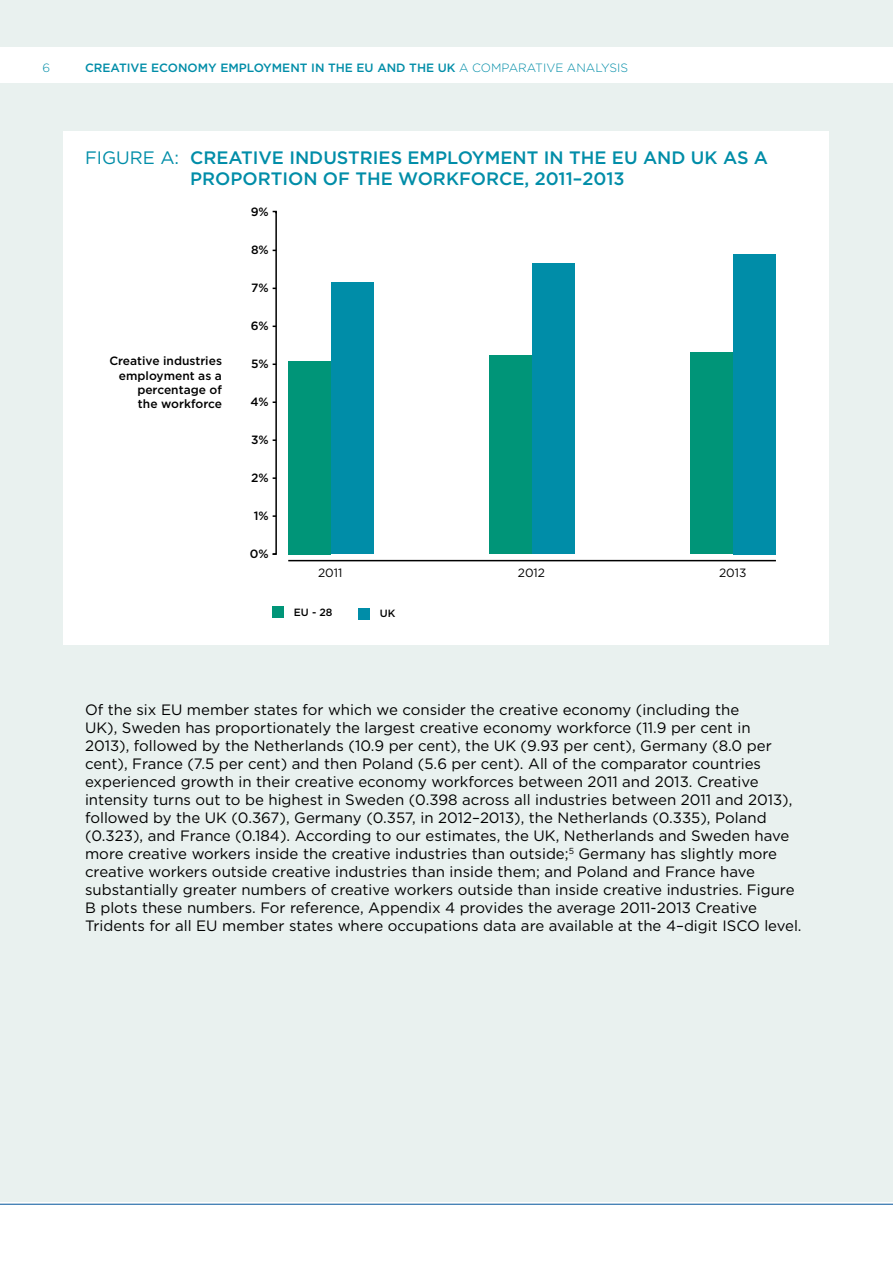
<style>
.page{position:relative;width:893px;height:1263px;background:#fff}
.page>*{position:absolute;margin:0;border:0;box-sizing:border-box;transform-origin:0 0}
.t1{font:500 18px/21px "Gotham HTF";color:#008da8}
.t2{font:15px/18px "Gotham HTF";color:#000}
.t3{font:500 12px/14.4px "Gotham HTF";color:#000;text-align:right}
.t4{font:500 12px "Gotham HTF";color:#008da8}
.t5{font:12px "Gotham HTF";color:#000}
.t6{font:300 12px "Gotham HTF";color:#008da8}
.t7{font:500 10.5px "Gotham HTF";color:#000}
.s1{font-weight:300}
.s2{font-weight:400}
</style>
<div class="page">
<div style="left:0;top:0;width:893px;height:47px;background:#e9f1ef"></div>
<div style="left:0;top:83px;width:893px;height:1119px;background:#e9f1ef"></div>
<hr style="left:0;top:1204px;width:893px;height:1px;background:#00539b">
<div style="left:64px;top:132px;width:765px;height:513px;background:#fff"></div>
<hr style="left:288px;top:560px;width:488px;height:1px;background:#000">
<svg style="left:272px;top:210px;width:5px;height:345px"></svg>
<div style="left:288px;top:361px;width:43px;height:193px;background:#009578"></div>
<div style="left:331px;top:282px;width:42px;height:272px;background:#008da8"></div>
<div style="left:489px;top:355px;width:43px;height:199px;background:#009578"></div>
<div style="left:532px;top:264px;width:42px;height:290px;background:#008da8"></div>
<div style="left:690px;top:352px;width:43px;height:202px;background:#009578"></div>
<div style="left:733px;top:254px;width:42px;height:300px;background:#008da8"></div>
<div style="left:358px;top:608px;width:11px;height:12px;background:#008da8"></div>
<div style="left:272px;top:607px;width:11px;height:11px;background:#009578"></div>
<p class="t6" style="left:43px;top:61px;width:9px">6</p>
<p class="t4" style="left:85px;top:61px;width:545px">CREATIVE ECONOMY EMPLOYMENT IN THE EU AND THE UK <span class="s1">A COMPARATIVE ANALYSIS</span></p>
<p class="t1" style="left:190px;top:147px;width:580px;text-indent:-105px"><span class="s2">FIGURE A:</span> CREATIVE INDUSTRIES EMPLOYMENT IN THE EU AND UK AS A<br>PROPORTION OF THE WORKFORCE, 2011–2013</p>
<p class="t3" style="left:109px;top:353px;width:114px">Creative industries employment as a percentage of<br>the workforce</p>
<p class="t3" style="left:251px;top:204px;width:20px">9%</p>
<p class="t3" style="left:251px;top:242px;width:19px">8%</p>
<p class="t3" style="left:251px;top:280px;width:19px">7%</p>
<p class="t3" style="left:251px;top:318px;width:20px">6%</p>
<p class="t3" style="left:251px;top:356px;width:19px">5%</p>
<p class="t3" style="left:250px;top:394px;width:20px">4%</p>
<p class="t3" style="left:251px;top:432px;width:19px">3%</p>
<p class="t3" style="left:251px;top:470px;width:19px">2%</p>
<p class="t3" style="left:254px;top:508px;width:16px">1%</p>
<p class="t3" style="left:250px;top:546px;width:20px">0%</p>
<p class="t5" style="left:318px;top:566px;width:26px">2011</p>
<p class="t5" style="left:518px;top:566px;width:29px">2012</p>
<p class="t5" style="left:719px;top:566px;width:29px">2013</p>
<p class="t7" style="left:294px;top:606px;width:40px">EU - 28</p>
<p class="t7" style="left:380px;top:608px;width:17px">UK</p>
<p class="t2" style="left:85px;top:700px;width:718px">Of the six EU member states for which we consider the creative economy (including the<br>UK), Sweden has proportionately the largest creative economy workforce (11.9 per cent in<br>2013), followed by the Netherlands (10.9 per cent), the UK (9.93 per cent), Germany (8.0 per cent), France (7.5 per cent) and then Poland (5.6 per cent). All of the comparator countries experienced growth in their creative economy workforces between 2011 and 2013. Creative intensity turns out to be highest in Sweden (0.398 across all industries between 2011 and 2013), followed by the UK (0.367), Germany (0.357, in 2012–2013), the Netherlands (0.335), Poland (0.323), and France (0.184). According to our estimates, the UK, Netherlands and Sweden have more creative workers inside the creative industries than outside;<sup>5</sup> Germany has slightly more creative workers outside creative industries than inside them; and Poland and France have substantially greater numbers of creative workers outside than inside creative industries. Figure B plots these numbers. For reference, Appendix 4 provides the average 2011-2013 Creative Tridents for all EU member states where occupations data are available at the 4–digit ISCO level.</p>
</div>
